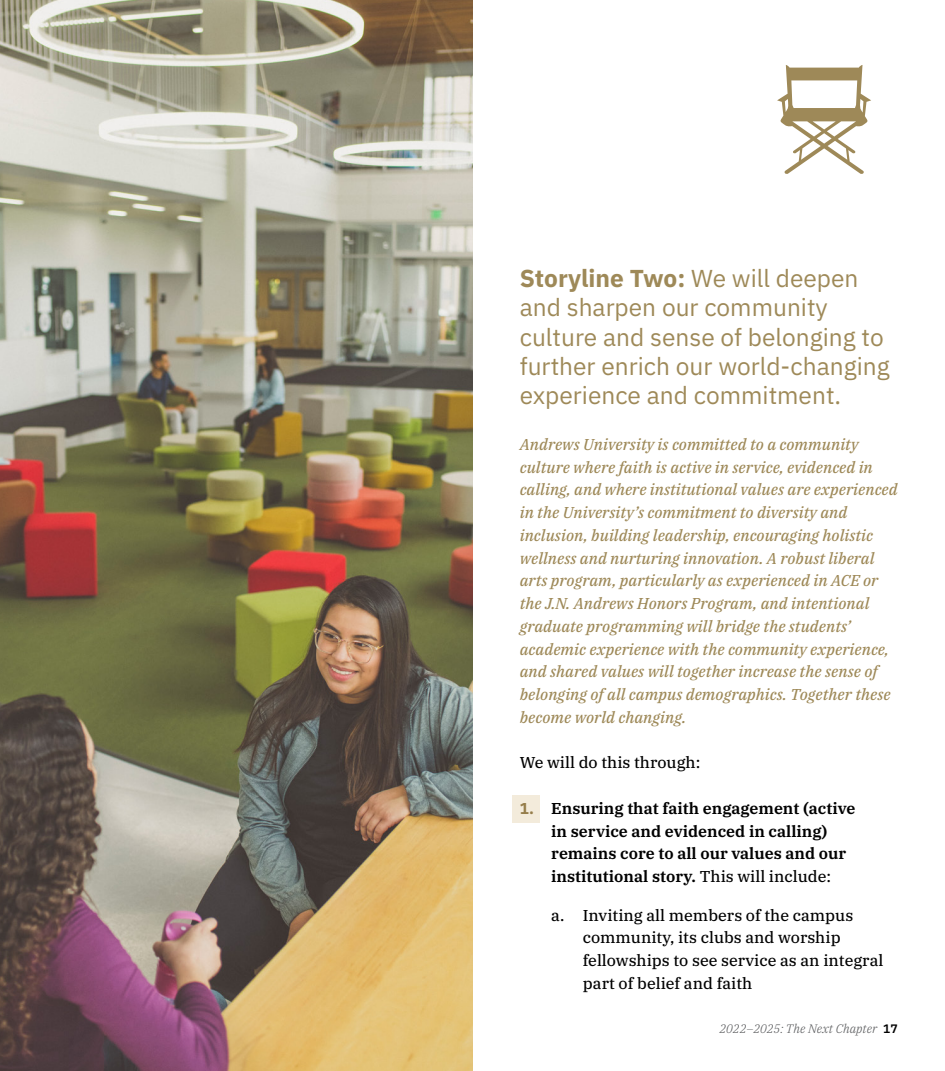
<style>
.page{position:relative;width:945px;height:1071px;background:#fff}
.page>*{position:absolute;margin:0;border:0;box-sizing:border-box;transform-origin:0 0}
.t1{font:24.5px/29.4px "IBM Plex Sans";color:#9e8958}
.t2{font:italic 15.75px/22.8px "IBM Plex Serif Text";color:#9e8958}
.t3{font:15.75px/22.8px "IBM Plex Serif Text";color:#000}
.t4{font:600 15.75px/22.8px "IBM Plex Serif";color:#000}
.t5{font:italic 300 12.25px "IBM Plex Serif";color:#58595b}
.s1{font-weight:700}
.s2{font-family:"IBM Plex Sans";font-weight:700;color:#9e8958}
.s3{font-family:"IBM Plex Serif Text";font-weight:400}
.s4{font-family:"IBM Plex Sans";font-weight:600;font-style:normal;color:#000}
</style>
<div class="page">
<img style="left:0;top:0;width:472px;height:1071px">
<svg style="left:777px;top:65px;width:94px;height:109px"></svg>
<div style="left:512px;top:795px;width:27px;height:27px;background:#f3ebdb"></div>
<h1 class="t1" style="left:520px;top:261px;width:372px"><span class="s1">Storyline Two:</span> We will deepen and sharpen our community culture and sense of belonging to further enrich our world-changing experience and commitment.</h1>
<p class="t2" style="left:520px;top:432px;width:379px">Andrews University is committed to a community culture where faith is active in service, evidenced in calling, and where institutional values are experienced in the University’s commitment to diversity and inclusion, building leadership, encouraging holistic wellness and nurturing innovation. A robust liberal arts program, particularly as experienced in ACE or the J.N. Andrews Honors Program, and intentional graduate programming will bridge the students’ academic experience with the community experience, and shared values will together increase the sense of belonging of all campus demographics. Together these become world changing.</p>
<p class="t3" style="left:520px;top:750px;width:182px">We will do this through:</p>
<p class="t4" style="left:551px;top:796px;width:306px;text-indent:-32px"><span class="s2">1.</span> Ensuring that faith engagement (active in service and evidenced in calling) remains core to all our values and our institutional story. <span class="s3">This will include:</span></p>
<p class="t3" style="left:583px;top:902px;width:302px;text-indent:-32px">a. Inviting all members of the campus community, its clubs and worship fellowships to see service as an integral part of belief and faith</p>
<p class="t5" style="left:720px;top:1020px;width:180px">2022–2025: The Next Chapter <span class="s4">17</span></p>
</div>
